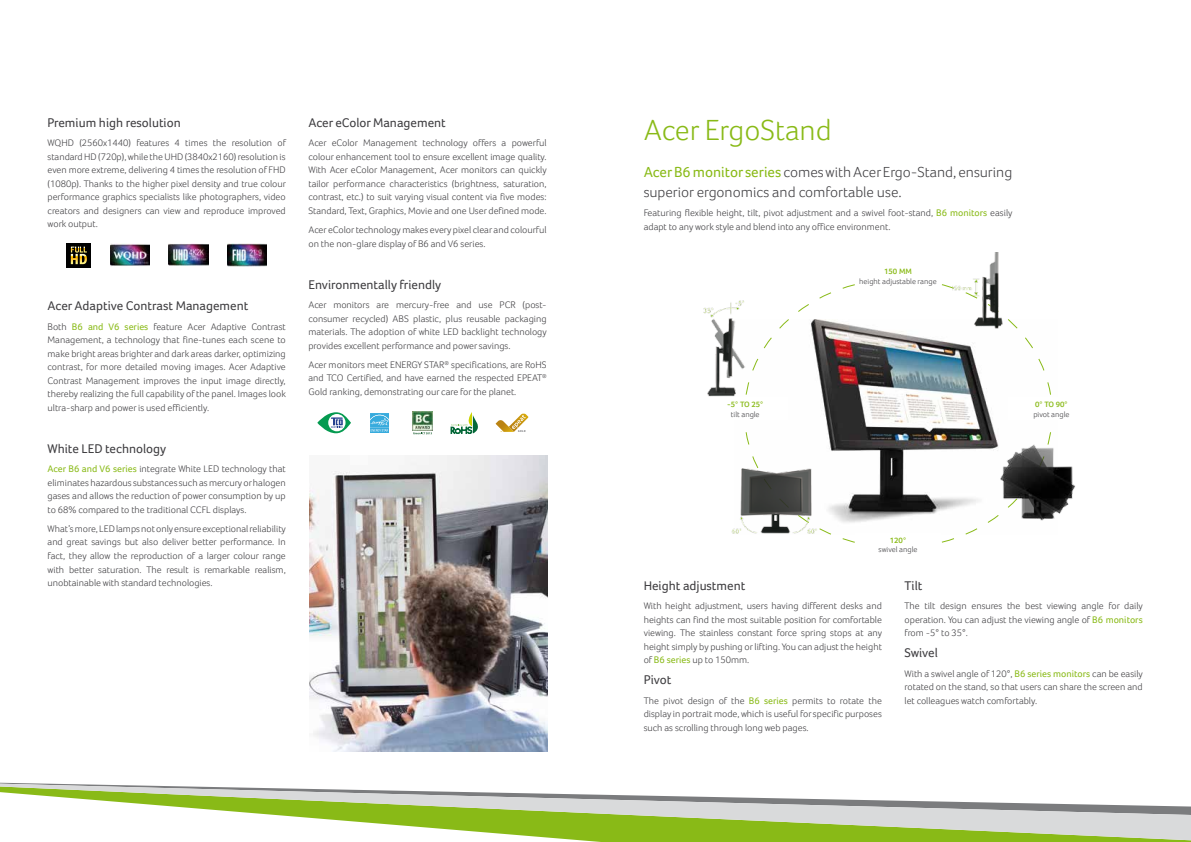
<style>
.page{position:relative;width:1191px;height:842px;background:#fff}
.page>*{position:absolute;margin:0;border:0;box-sizing:border-box;transform-origin:0 0}
.t1{font:300 30px "Acer Foco";color:#89ba17}
.t2{font:300 15px/20px "Acer Foco";color:#3e3d40}
.t3{font:13px "Acer Foco";color:#3e3d40}
.t4{font:300 9.8px/13.5px "Acer Foco";color:#3e3d40;text-align:justify}
.t5{font:300 8px "Acer Foco";color:#3e3d40}
.t6{font:600 8px "Acer Foco";color:#89ba17}
.s1{font-weight:400;color:#89ba17}
</style>
<div class="page">
<svg style="left:0;top:783px;width:1191px;height:58px"></svg>
<svg style="left:745px;top:284px;width:306px;height:259px"></svg>
<div style="left:855px;top:265px;width:85px;height:22px;background:#fff"></div>
<div style="left:855px;top:533px;width:85px;height:23px;background:#fff"></div>
<div style="left:1008px;top:397px;width:86px;height:23px;background:#fff"></div>
<div style="left:702px;top:397px;width:86px;height:23px;background:#fff"></div>
<img style="left:731px;top:459px;width:92px;height:84px">
<img style="left:952px;top:252px;width:67px;height:84px">
<img style="left:703px;top:291px;width:47px;height:106px">
<img style="left:995px;top:441px;width:80px;height:87px">
<div style="left:66px;top:243px;width:25px;height:25px;background:#000"></div>
<svg style="left:71px;top:247px;width:16px;height:17px"></svg>
<img style="left:169px;top:244px;width:39px;height:22px">
<img style="left:227px;top:244px;width:40px;height:22px">
<img style="left:110px;top:244px;width:40px;height:22px">
<svg style="left:451px;top:412px;width:27px;height:22px"></svg>
<svg style="left:370px;top:413px;width:19px;height:20px"></svg>
<svg style="left:413px;top:432px;width:19px;height:2px"></svg>
<img style="left:413px;top:411px;width:19px;height:20px">
<svg style="left:317px;top:412px;width:34px;height:21px"></svg>
<svg style="left:496px;top:414px;width:32px;height:18px"></svg>
<img style="left:309px;top:455px;width:238px;height:296px">
<h3 class="t3" style="left:48px;top:115px;width:135px">Premium high resolution</h3>
<p class="t4" style="left:48px;top:136px;width:240px">WQHD (2560x1440) features 4 times the resolution of standard HD (720p), while the UHD (3840x2160) resolution is even more extreme, delivering 4 times the resolution of FHD (1080p). Thanks to the higher pixel density and true colour performance graphics specialists like photographers, video creators and designers can view and reproduce improved work output.</p>
<h3 class="t3" style="left:48px;top:298px;width:202px">Acer Adaptive Contrast Management</h3>
<p class="t4" style="left:48px;top:319px;width:240px">Both <span class="s1">B6 and V6 series</span> feature Acer Adaptive Contrast Management, a technology that fine-tunes each scene to make bright areas brighter and dark areas darker, optimizing contrast, for more detailed moving images. Acer Adaptive Contrast Management improves the input image directly, thereby realizing the full capability of the panel. Images look ultra-sharp and power is used efficiently.</p>
<h3 class="t3" style="left:48px;top:441px;width:120px">White LED technology</h3>
<p class="t4" style="left:48px;top:462px;width:240px"><span class="s1">Acer B6 and V6 series</span> integrate White LED technology that eliminates hazardous substances such as mercury or halogen gases and allows the reduction of power consumption by up to 68% compared to the traditional CCFL displays.</p>
<p class="t4" style="left:48px;top:522px;width:240px">What’s more, LED lamps not only ensure exceptional reliability and great savings but also deliver better performance. In fact, they allow the reproduction of a larger colour range with better saturation. The result is remarkable realism, unobtainable with standard technologies.</p>
<h3 class="t3" style="left:308px;top:115px;width:139px">Acer eColor Management</h3>
<p class="t4" style="left:308px;top:136px;width:240px">Acer eColor Management technology offers a powerful colour enhancement tool to ensure excellent image quality.<br>With Acer eColor Management, Acer monitors can quickly tailor performance characteristics (brightness, saturation, contrast, etc.) to suit varying visual content via five modes:<br>Standard, Text, Graphics, Movie and one User defined mode.</p>
<p class="t4" style="left:308px;top:223px;width:240px">Acer eColor technology makes every pixel clear and colourful on the non-glare display of B6 and V6 series.</p>
<h3 class="t3" style="left:308px;top:277px;width:134px">Environmentally friendly</h3>
<p class="t4" style="left:308px;top:298px;width:240px">Acer monitors are mercury-free and use PCR (post&shy;consumer recycled) ABS plastic, plus reusable packaging materials. The adoption of white LED backlight technology provides excellent performance and power savings.</p>
<p class="t4" style="left:308px;top:358px;width:240px">Acer monitors meet ENERGY STAR<sup>®</sup> specifications, are RoHS and TCO Certified, and have earned the respected EPEAT<sup>® </sup>Gold ranking, demonstrating our care for the planet.</p>
<h1 class="t1" style="left:643px;top:112px;width:190px">Acer ErgoStand</h1>
<h2 class="t2" style="left:643px;top:162px;width:370px"><span class="s1">Acer B6 monitor series</span> comes with Acer Ergo-Stand, ensuring superior ergonomics and comfortable use.</h2>
<p class="t4" style="left:643px;top:206px;width:370px">Featuring flexible height, tilt, pivot adjustment and a swivel foot-stand, <span class="s1">B6 monitors</span> easily adapt to any work style and blend into any office environment.</p>
<p class="t6" style="left:727px;top:400px;width:37px">-5° TO 25°</p>
<p class="t5" style="left:731px;top:409px;width:30px">tilt angle</p>
<p class="t6" style="left:884px;top:267px;width:29px">150 MM</p>
<p class="t5" style="left:859px;top:277px;width:79px">height adjustable range</p>
<p class="t6" style="left:890px;top:535px;width:18px">120°</p>
<p class="t5" style="left:878px;top:545px;width:40px">swivel angle</p>
<p class="t6" style="left:1035px;top:400px;width:34px">0° TO 90°</p>
<p class="t5" style="left:1033px;top:409px;width:38px">pivot angle</p>
<h3 class="t3" style="left:643px;top:578px;width:103px">Height adjustment</h3>
<p class="t4" style="left:643px;top:599px;width:240px">With height adjustment, users having different desks and heights can find the most suitable position for comfortable viewing. The stainless constant force spring stops at any height simply by pushing or lifting. You can adjust the height of <span class="s1">B6 series</span> up to 150mm.</p>
<h3 class="t3" style="left:643px;top:672px;width:29px">Pivot</h3>
<p class="t4" style="left:643px;top:693px;width:240px">The pivot design of the <span class="s1">B6 series</span> permits to rotate the display in portrait mode, which is useful for specific purposes such as scrolling through long web pages.</p>
<h3 class="t3" style="left:904px;top:578px;width:19px">Tilt</h3>
<p class="t4" style="left:904px;top:599px;width:240px">The tilt design ensures the best viewing angle for daily operation. You can adjust the viewing angle of <span class="s1">B6 monitors </span>from -5° to 35°.</p>
<h3 class="t3" style="left:904px;top:645px;width:35px">Swivel</h3>
<p class="t4" style="left:904px;top:666px;width:240px">With a swivel angle of 120°, <span class="s1">B6 series monitors</span> can be easily rotated on the stand, so that users can share the screen and let colleagues watch comfortably.</p>
</div>
